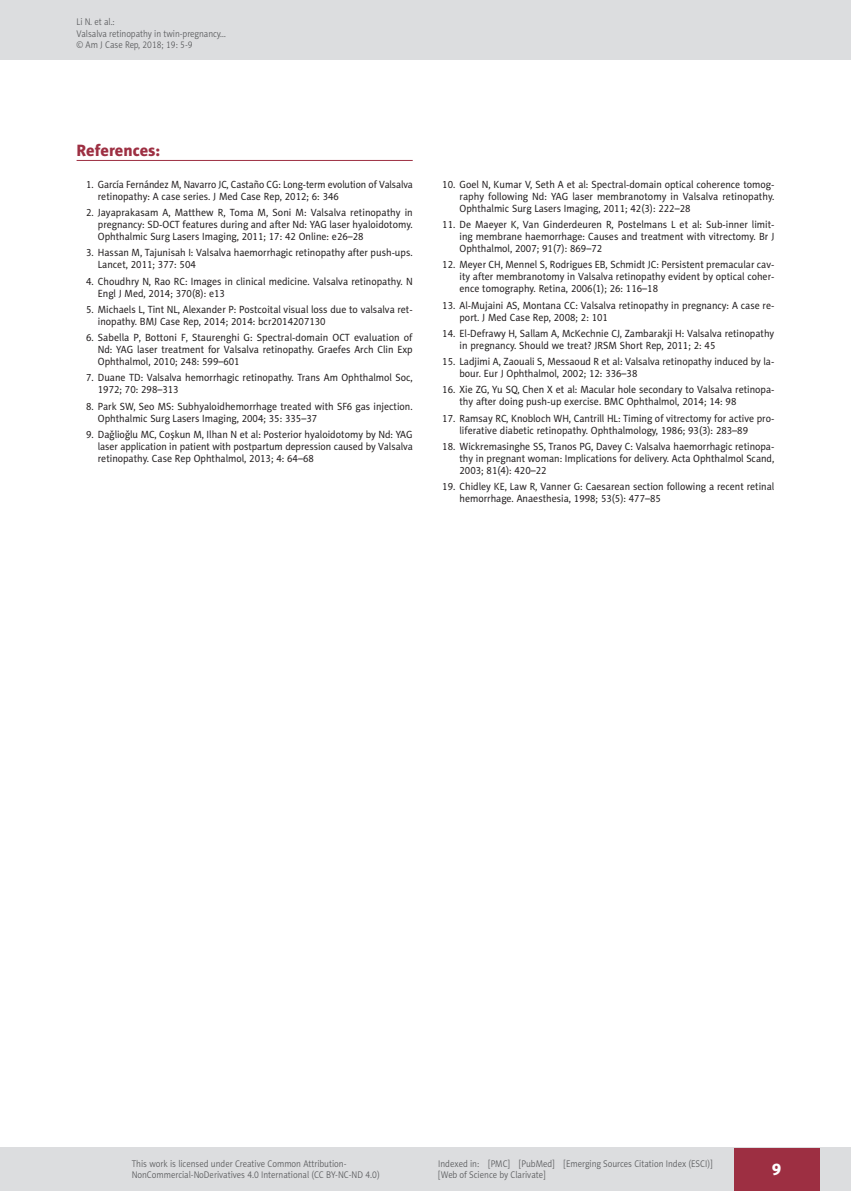
<style>
.page{position:relative;width:851px;height:1191px;background:#fff}
.page>*{position:absolute;margin:0;border:0;box-sizing:border-box;transform-origin:0 0}
.AJCR_Referencje_Tytu{font:16.5px "Naomi Sans EFN Heavy";color:#9d2f42}
.t1{font:16.5px "Naomi Sans EFN Heavy";color:#fff}
.AJCR_Referencje_punk{font:10.5px/12px "Naomi Sans EFN";color:#231f20;scale:.95 1}
.AJCR_Referencje_punk-2{font:10.5px/12px "Naomi Sans EFN";color:#231f20;text-align:justify;scale:.96 1}
.AJCR_Referencje_punk-3{font:10.5px/12px "Naomi Sans EFN";color:#231f20;scale:.93 1}
.t2{font:9.75px/11.2px "Naomi Sans EFN Light";color:#57585a;scale:.9 1}
</style>
<div class="page">
<hr style="left:77px;top:160px;width:335px;height:1px;background:#9d2f42">
<div style="left:0;top:1148px;width:850px;height:43px;background:#dcdddf"></div>
<div style="left:733px;top:1147px;width:86px;height:43px;background:#9d2f42"></div>
<div style="left:0;top:0;width:850px;height:60px;background:#dcdddf"></div>
<p class="t2" style="left:77px;top:16px;width:167px">Li N. et al.:<br>Valsalva retinopathy in twin-pregnancy… © Am J Case Rep, 2018; 19: 5-9</p>
<p class="AJCR_Referencje_Tytu" style="left:77px;top:140px;width:85px">References:</p>
<p class="AJCR_Referencje_punk-3" style="left:98px;top:178px;width:340px;text-indent:-12px">1. García Fernández M, Navarro JC, Castaño CG: Long-term evolution of Valsalva retinopathy: A case series. J Med Case Rep, 2012; 6: 346</p>
<p class="AJCR_Referencje_punk-2" style="left:98px;top:207px;width:329px;text-indent:-12px">2. Jayaprakasam A, Matthew R, Toma M, Soni M: Valsalva retinopathy in pregnancy: SD-OCT features during and after Nd: YAG laser hyaloidotomy.<br>Ophthalmic Surg Lasers Imaging, 2011; 17: 42 Online: e26–28</p>
<p class="AJCR_Referencje_punk" style="left:98px;top:247px;width:333px;text-indent:-12px">3. Hassan M, Tajunisah I: Valsalva haemorrhagic retinopathy after push-ups.<br>Lancet, 2011; 377: 504</p>
<p class="AJCR_Referencje_punk" style="left:98px;top:275px;width:333px;text-indent:-12px">4. Choudhry N, Rao RC: Images in clinical medicine. Valsalva retinopathy. N<br>Engl J Med, 2014; 370(8): e13</p>
<p class="AJCR_Referencje_punk" style="left:98px;top:303px;width:333px;text-indent:-12px">5. Michaels L, Tint NL, Alexander P: Postcoital visual loss due to valsalva ret&shy;inopathy. BMJ Case Rep, 2014; 2014: bcr2014207130</p>
<p class="AJCR_Referencje_punk-2" style="left:98px;top:332px;width:329px;text-indent:-12px">6. Sabella P, Bottoni F, Staurenghi G: Spectral-domain OCT evaluation of Nd: YAG laser treatment for Valsalva retinopathy. Graefes Arch Clin Exp Ophthalmol, 2010; 248: 599–601</p>
<p class="AJCR_Referencje_punk" style="left:98px;top:372px;width:333px;text-indent:-12px">7. Duane TD: Valsalva hemorrhagic retinopathy. Trans Am Ophthalmol Soc,<br>1972; 70: 298–313</p>
<p class="AJCR_Referencje_punk" style="left:98px;top:400px;width:333px;text-indent:-12px">8. Park SW, Seo MS: Subhyaloidhemorrhage treated with SF6 gas injection.<br>Ophthalmic Surg Lasers Imaging, 2004; 35: 335–37</p>
<p class="AJCR_Referencje_punk" style="left:98px;top:428px;width:333px;text-align:justify;text-indent:-12px">9. Dağlioğlu MC, Coşkun M, Ilhan N et al: Posterior hyaloidotomy by Nd: YAG laser application in patient with postpartum depression caused by Valsalva retinopathy. Case Rep Ophthalmol, 2013; 4: 64–68</p>
<p class="AJCR_Referencje_punk" style="left:459px;top:178px;width:333px;text-align:justify;text-indent:-17px">10. Goel N, Kumar V, Seth A et al: Spectral-domain optical coherence tomog&shy;raphy following Nd: YAG laser membranotomy in Valsalva retinopathy.<br>Ophthalmic Surg Lasers Imaging, 2011; 42(3): 222–28</p>
<p class="AJCR_Referencje_punk" style="left:459px;top:219px;width:333px;text-align:justify;text-indent:-17px">11. De Maeyer K, Van Ginderdeuren R, Postelmans L et al: Sub-inner limit&shy;ing membrane haemorrhage: Causes and treatment with vitrectomy. Br J Ophthalmol, 2007; 91(7): 869–72</p>
<p class="AJCR_Referencje_punk" style="left:459px;top:259px;width:333px;text-align:justify;text-indent:-17px">12. Meyer CH, Mennel S, Rodrigues EB, Schmidt JC: Persistent premacular cav&shy;ity after membranotomy in Valsalva retinopathy evident by optical coher&shy;ence tomography. Retina, 2006(1); 26: 116–18</p>
<p class="AJCR_Referencje_punk" style="left:459px;top:299px;width:333px;text-indent:-17px">13. Al-Mujaini AS, Montana CC: Valsalva retinopathy in pregnancy: A case re&shy;port. J Med Case Rep, 2008; 2: 101</p>
<p class="AJCR_Referencje_punk" style="left:459px;top:327px;width:333px;text-indent:-17px">14. El-Defrawy H, Sallam A, McKechnie CJ, Zambarakji H: Valsalva retinopathy in pregnancy. Should we treat? JRSM Short Rep, 2011; 2: 45</p>
<p class="AJCR_Referencje_punk" style="left:459px;top:356px;width:333px;text-indent:-17px">15. Ladjimi A, Zaouali S, Messaoud R et al: Valsalva retinopathy induced by la&shy;bour. Eur J Ophthalmol, 2002; 12: 336–38</p>
<p class="AJCR_Referencje_punk" style="left:459px;top:384px;width:333px;text-indent:-17px">16. Xie ZG, Yu SQ, Chen X et al: Macular hole secondary to Valsalva retinopa&shy;thy after doing push-up exercise. BMC Ophthalmol, 2014; 14: 98</p>
<p class="AJCR_Referencje_punk" style="left:459px;top:412px;width:333px;text-indent:-17px">17. Ramsay RC, Knobloch WH, Cantrill HL: Timing of vitrectomy for active pro&shy;liferative diabetic retinopathy. Ophthalmology, 1986; 93(3): 283–89</p>
<p class="AJCR_Referencje_punk" style="left:459px;top:440px;width:333px;text-align:justify;text-indent:-17px">18. Wickremasinghe SS, Tranos PG, Davey C: Valsalva haemorrhagic retinopa&shy;thy in pregnant woman: Implications for delivery. Acta Ophthalmol Scand, 2003; 81(4): 420–22</p>
<p class="AJCR_Referencje_punk" style="left:459px;top:481px;width:333px;text-indent:-17px">19. Chidley KE, Law R, Vanner G: Caesarean section following a recent retinal hemorrhage. Anaesthesia, 1998; 53(5): 477–85</p>
<p class="t2" style="left:132px;top:1158px;width:277px">This work is licensed under Creative Common Attribution-<br>NonCommercial-NoDerivatives 4.0 International (CC BY-NC-ND 4.0)</p>
<p class="t2" style="left:438px;top:1158px;width:306px">Indexed in: [PMC] [PubMed] [Emerging Sources Citation Index (ESCI)] [Web of Science by Clarivate]</p>
<h1 class="t1" style="left:771px;top:1159px;width:11px">9</h1>
</div>
